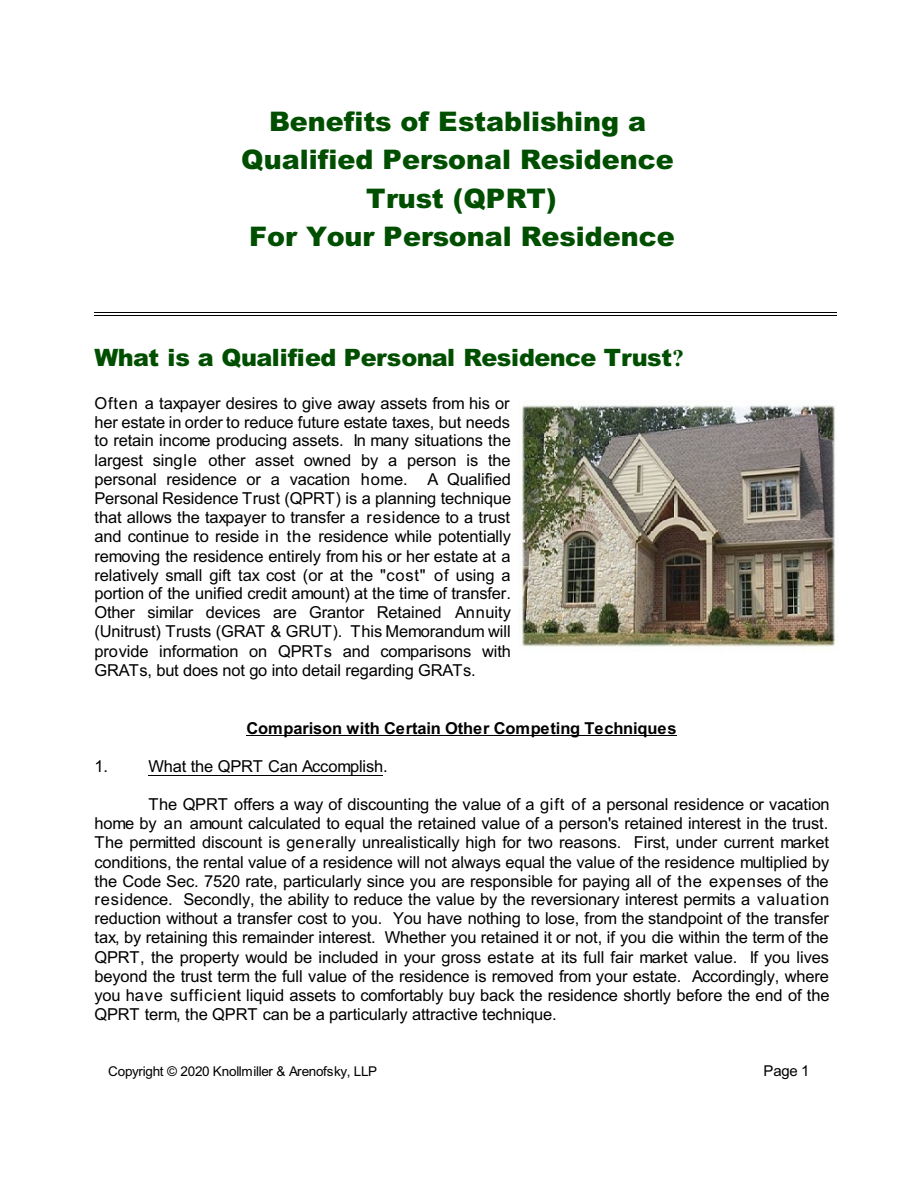
<style>
.page{position:relative;width:918px;height:1188px;background:#fff}
.page>*{position:absolute;margin:0;border:0;box-sizing:border-box;transform-origin:0 0}
.t1{font:900 27px/38.1px "Arial";color:#004f00;text-align:center}
.t2{font:900 24px "Arial";letter-spacing:-.025em;color:#004f00}
.t3{font:16.5px/19px "Arial";letter-spacing:-.01em;color:#000;text-align:justify}
.t4{font:700 16.5px "Arial";letter-spacing:-.01em;color:#000}
.t5{font:15px "Arial";color:#000}
.t6{font:13.5px "Arial";letter-spacing:-.025em;color:#000}
.s1{font-family:"Times New Roman";font-weight:700}
</style>
<div class="page">
<img style="left:522px;top:405px;width:314px;height:242px">
<hr style="left:94px;top:312px;width:743px;height:1px;background:#000">
<hr style="left:94px;top:315px;width:743px;height:1px;background:#000">
<hr style="left:247px;top:735px;width:430px;height:1px;background:#000">
<hr style="left:148px;top:775px;width:235px;height:1px;background:#000">
<h1 class="t1" style="left:241px;top:106px;width:435px">Benefits of Establishing a<br>Qualified Personal Residence<br>Trust (QPRT)<br>For Your Personal Residence</h1>
<h2 class="t2" style="left:94px;top:349px;width:591px">What is a Qualified Personal Residence Trust<span class="s1">?</span></h2>
<p class="t3" style="left:94px;top:395px;width:418px">Often a taxpayer desires to give away assets from his or her estate in order to reduce future estate taxes, but needs to retain income producing assets. In many situations the largest single other asset owned by a person is the personal residence or a vacation home. A Qualified Personal Residence Trust (QPRT) is a planning technique that allows the taxpayer to transfer a residence to a trust and continue to reside in the residence while potentially removing the residence entirely from his or her estate at a relatively small gift tax cost (or at the "cost" of using a portion of the unified credit amount) at the time of transfer.<br>Other similar devices are Grantor Retained Annuity (Unitrust) Trusts (GRAT &amp; GRUT). This Memorandum will provide information on QPRTs and comparisons with GRATs, but does not go into detail regarding GRATs.</p>
<p class="t4" style="left:247px;top:721px;width:431px">Comparison with Certain Other Competing Techniques</p>
<p class="t3" style="left:94px;top:758px;width:15px">1.</p>
<p class="t3" style="left:148px;top:758px;width:241px">What the QPRT Can Accomplish.</p>
<p class="t3" style="left:94px;top:796px;width:737px;text-indent:54px">The QPRT offers a way of discounting the value of a gift of a personal residence or vacation home by an amount calculated to equal the retained value of a person's retained interest in the trust.<br>The permitted discount is generally unrealistically high for two reasons. First, under current market conditions, the rental value of a residence will not always equal the value of the residence multiplied by the Code Sec. 7520 rate, particularly since you are responsible for paying all of the expenses of the residence. Secondly, the ability to reduce the value by the reversionary interest permits a valuation reduction without a transfer cost to you. You have nothing to lose, from the standpoint of the transfer tax, by retaining this remainder interest. Whether you retained it or not, if you die within the term of the QPRT, the property would be included in your gross estate at its full fair market value. If you lives beyond the trust term the full value of the residence is removed from your estate. Accordingly, where you have sufficient liquid assets to comfortably buy back the residence shortly before the end of the QPRT term, the QPRT can be a particularly attractive technique.</p>
<p class="t6" style="left:108px;top:1067px;width:271px">Copyright © 2020 Knollmiller &amp; Arenofsky, LLP</p>
<p class="t5" style="left:763px;top:1065px;width:48px">Page 1</p>
</div>
